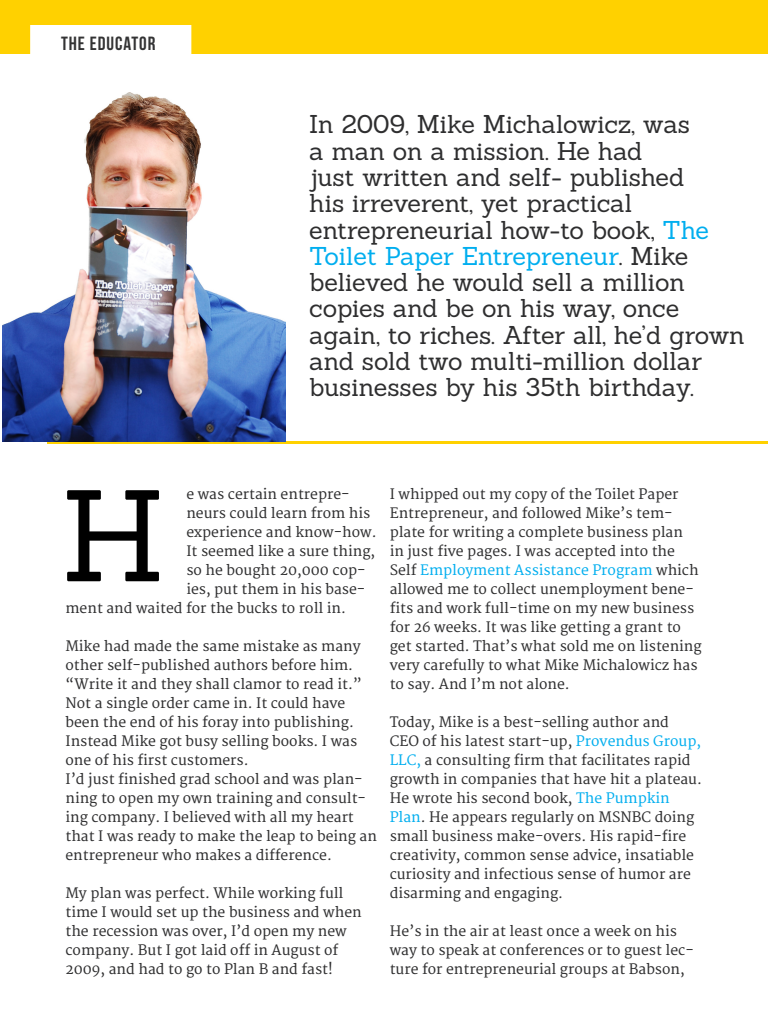
<style>
.page{position:relative;width:768px;height:1024px;background:#fff}
.page>*{position:absolute;margin:0;border:0;box-sizing:border-box;transform-origin:0 0}
.t1{font:126.8px "Sanchez";color:#000}
.t2{font:25.1px/26.3px "Sanchez";letter-spacing:-.005em;color:#2e2e2f}
.t3{font:19.1px "Bebas Neue";letter-spacing:.05em;color:#333334}
.t4{font:14px/19px "Merriweather";color:#2e2e2f}
.s1{color:#00aeef}
</style>
<div class="page">
<svg style="left:0;top:0;width:768px;height:54px;background:#ffd61c"></svg>
<hr style="left:47px;top:441px;width:721px;height:3px;background:#ffd100">
<img style="left:2px;top:92px;width:284px;height:350px">
<h3 class="t3" style="left:61px;top:33px;width:96px">THE EDUCATOR</h3>
<p class="t2" style="left:309px;top:111px;width:437px">In 2009, Mike Michalowicz, was<br>a man on a mission. He had<br>just written and self- published<br>his irreverent, yet practical entrepreneurial how-to book, <span class="s1">The<br>Toilet Paper Entrepreneur</span>. Mike believed he would sell a million copies and be on his way, once again, to riches. After all, he’d grown and sold two multi-million dollar businesses by his 35th birthday.</p>
<p class="t4" style="left:186px;top:486px;width:165px">e was certain entrepre-</p>
<p class="t4" style="left:186px;top:505px;width:186px">neurs could learn from his</p>
<p class="t4" style="left:186px;top:524px;width:192px">experience and know-how.</p>
<p class="t4" style="left:186px;top:543px;width:190px">It seemed like a sure thing,</p>
<p class="t4" style="left:186px;top:562px;width:181px">so he bought 20,000 cop-</p>
<p class="t4" style="left:186px;top:581px;width:181px">ies, put them in his base-</p>
<p class="t4" style="left:65px;top:600px;width:282px">ment and waited for the bucks to roll in.</p>
<p class="t4" style="left:65px;top:638px;width:313px">Mike had made the same mistake as many other self-published authors before him. “Write it and they shall clamor to read it.” Not a single order came in. It could have been the end of his foray into publishing.<br>Instead Mike got busy selling books. I was one of his first customers.<br>I’d just finished grad school and was plan&shy;ning to open my own training and consult&shy;ing company. I believed with all my heart that I was ready to make the leap to being an entrepreneur who makes a difference.</p>
<p class="t4" style="left:65px;top:885px;width:298px">My plan was perfect. While working full time I would set up the business and when the recession was over, I’d open my new company. But I got laid off in August of 2009, and had to go to Plan B and fast!</p>
<h1 class="t1" style="left:61px;top:454px;width:106px">H</h1>
<p class="t4" style="left:390px;top:486px;width:313px">I whipped out my copy of the Toilet Paper Entrepreneur, and followed Mike’s tem&shy;plate for writing a complete business plan<br>in just five pages. I was accepted into the Self <span class="s1">Employment Assistance Program</span> which allowed me to collect unemployment bene&shy;fits and work full-time on my new business for 26 weeks. It was like getting a grant to get started. That’s what sold me on listening very carefully to what Mike Michalowicz has to say. And I’m not alone.</p>
<p class="t4" style="left:390px;top:714px;width:314px">Today, Mike is a best-selling author and<br>CEO of his latest start-up, <span class="s1">Provendus Group, LLC,</span> a consulting firm that facilitates rapid growth in companies that have hit a plateau.<br>He wrote his second book, <span class="s1">The Pumpkin Plan</span>. He appears regularly on MSNBC doing small business make-overs. His rapid-fire creativity, common sense advice, insatiable curiosity and infectious sense of humor are disarming and engaging.</p>
<p class="t4" style="left:390px;top:922px;width:306px">He’s in the air at least once a week on his way to speak at conferences or to guest lec&shy;ture for entrepreneurial groups at Babson,</p>
</div>
